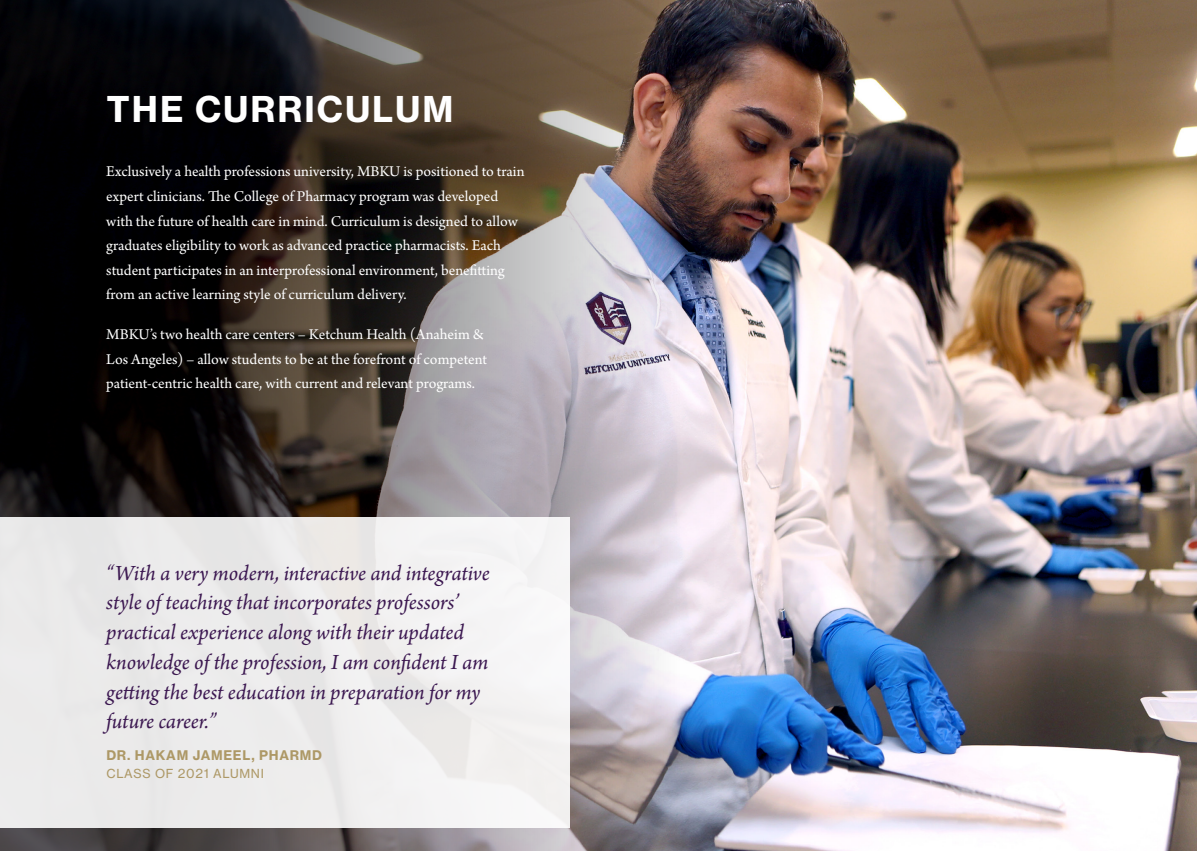
<style>
.page{position:relative;width:1197px;height:851px;background:#fff}
.page>*{position:absolute;margin:0;border:0;box-sizing:border-box;transform-origin:0 0}
.t1{font:35px "N Haas Grotesk TX Std 75 Bd";letter-spacing:.055em;color:#fff}
.t2{font:italic 22.75px/29.8px "Arno Pro";letter-spacing:-.005em;color:#3c1851}
.t3{font:15.75px/24.5px "Arno Pro";color:#fff}
.t4{font:13.12px "N Haas Grotesk TX Std 75 Bd";letter-spacing:.055em;color:#ad9866}
.t5{font:12.25px "N Haas Grotesk TX Std 55 Rg";letter-spacing:.055em;color:#ad9866}
</style>
<div class="page">
<img style="left:713px;top:0;width:484px;height:850px">
<img style="left:0;top:0;width:713px;height:850px">
<div style="left:0;top:517px;width:570px;height:310px;background:#ececec"></div>
<p class="t1" style="left:107px;top:87px;width:348px">THE CURRICULUM</p>
<p class="t3" style="left:106px;top:160px;width:420px">Exclusively a health professions university, MBKU is positioned to train expert clinicians. The College of Pharmacy program was developed with the future of health care in mind. Curriculum is designed to allow graduates eligibility to work as advanced practice pharmacists. Each student participates in an interprofessional environment, benefitting from an active learning style of curriculum delivery.</p>
<p class="t3" style="left:106px;top:323px;width:382px">MBKU’s two health care centers – Ketchum Health (Anaheim &amp;<br>Los Angeles) – allow students to be at the forefront of competent patient-centric health care, with current and relevant programs.</p>
<p class="t2" style="left:106px;top:559px;width:385px">“With a very modern, interactive and integrative style of teaching that incorporates professors’ practical experience along with their updated knowledge of the profession, I am confident I am getting the best education in preparation for my future career.”</p>
<p class="t4" style="left:106px;top:746px;width:217px">DR. HAKAM JAMEEL, PHARMD</p>
<p class="t5" style="left:106px;top:766px;width:159px">CLASS OF 2021 ALUMNI</p>
</div>
